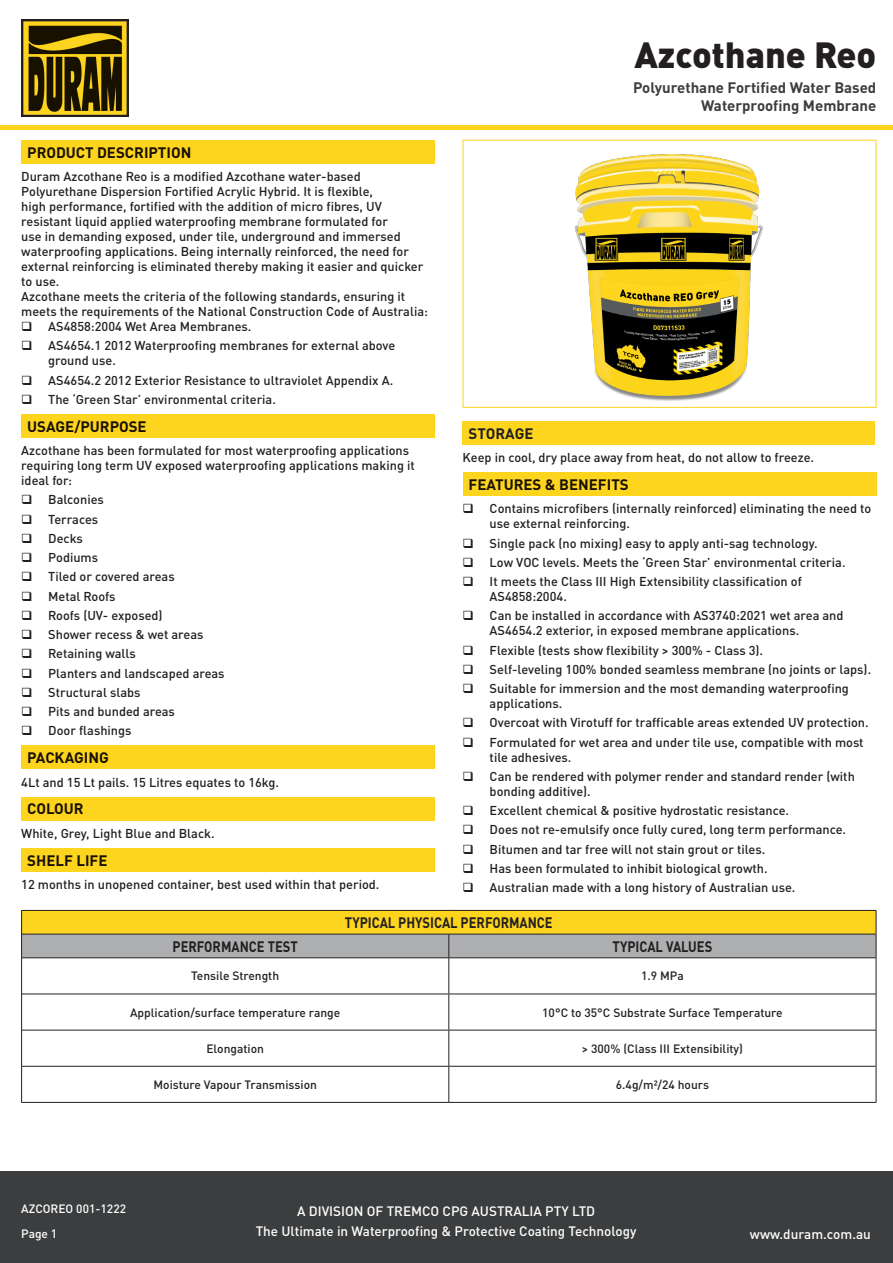
<style>
.page{position:relative;width:893px;height:1263px;background:#fff}
.page>*{position:absolute;margin:0;border:0;box-sizing:border-box;transform-origin:0 0}
.t1{font:900 36px "DINOT";color:#231f20}
.t2{font:700 15px "DINOT";color:#191100}
.t3{font:700 15px "DINOT";color:#231f20;scale:.86 1}
.t4{font:700 15px "DINOT";color:#3b3d3f}
.t5{font:700 15px "DINOT";color:#231f20}
.t6{font:500 13.5px "DINOT";color:#fff}
.t7{font:500 12.75px/15px "DINOT";color:#231f20}
.t8{font:500 12px "DINOT";color:#231f20}
.t9{font:500 12px "DINOT";color:#fff}
</style>
<div class="page">
<div style="left:0;top:1172px;width:893px;height:91px;background:#3b3d3f"></div>
<div style="left:21px;top:140px;width:414px;height:24px;background:#fdd41e"></div>
<div style="left:21px;top:414px;width:414px;height:24px;background:#fdd41e"></div>
<div style="left:21px;top:746px;width:414px;height:23px;background:#fdd41e"></div>
<div style="left:21px;top:797px;width:414px;height:23px;background:#fdd41e"></div>
<div style="left:21px;top:848px;width:414px;height:24px;background:#fdd41e"></div>
<img style="left:574px;top:154px;width:189px;height:247px">
<div style="left:463px;top:140px;width:413px;height:268px;border:1px solid #fcd320"></div>
<div style="left:463px;top:421px;width:412px;height:24px;background:#fdd41e"></div>
<div style="left:463px;top:472px;width:413px;height:24px;background:#fdd41e"></div>
<img style="left:21px;top:19px;width:108px;height:97px">
<hr style="left:21px;top:910px;width:428px;height:1px;background:#231f20">
<hr style="left:449px;top:910px;width:427px;height:1px;background:#231f20">
<hr style="left:22px;top:993px;width:427px;height:1px;background:#231f20">
<hr style="left:449px;top:993px;width:427px;height:1px;background:#231f20">
<hr style="left:22px;top:1030px;width:427px;height:1px;background:#231f20">
<hr style="left:449px;top:1030px;width:427px;height:1px;background:#231f20">
<hr style="left:22px;top:1066px;width:427px;height:1px;background:#231f20">
<hr style="left:449px;top:1066px;width:427px;height:1px;background:#231f20">
<hr style="left:21px;top:1102px;width:428px;height:1px;background:#231f20">
<hr style="left:449px;top:1102px;width:427px;height:1px;background:#231f20">
<svg style="left:21px;top:911px;width:856px;height:47px;background:#cebb64"></svg>
<hr style="left:21px;top:958px;width:1px;height:36px;background:#231f20">
<hr style="left:448px;top:958px;width:1px;height:35px;background:#231f20">
<hr style="left:876px;top:958px;width:1px;height:36px;background:#231f20">
<hr style="left:21px;top:994px;width:1px;height:36px;background:#231f20">
<hr style="left:448px;top:994px;width:1px;height:36px;background:#231f20">
<hr style="left:876px;top:994px;width:1px;height:36px;background:#231f20">
<hr style="left:21px;top:1030px;width:1px;height:36px;background:#231f20">
<hr style="left:448px;top:1030px;width:1px;height:36px;background:#231f20">
<hr style="left:876px;top:1030px;width:1px;height:36px;background:#231f20">
<hr style="left:21px;top:1066px;width:1px;height:36px;background:#231f20">
<hr style="left:448px;top:1067px;width:1px;height:35px;background:#231f20">
<hr style="left:876px;top:1066px;width:1px;height:36px;background:#231f20">
<div style="left:0;top:125px;width:893px;height:5px;background:#fdd41e"></div>
<p class="t2" style="left:27px;top:142px;width:166px">PRODUCT DESCRIPTION</p>
<p class="t7" style="left:21px;top:169px;width:404px">Duram Azcothane Reo is a modified Azcothane water-based Polyurethane Dispersion Fortified Acrylic Hybrid. It is flexible,<br>high performance, fortified with the addition of micro fibres, UV resistant liquid applied waterproofing membrane formulated for<br>use in demanding exposed, under tile, underground and immersed waterproofing applications. Being internally reinforced, the need for external reinforcing is eliminated thereby making it easier and quicker to use.</p>
<p class="t7" style="left:21px;top:289px;width:408px">Azcothane meets the criteria of the following standards, ensuring it meets the requirements of the National Construction Code of Australia:</p>
<p class="t7" style="left:48px;top:319px;width:205px">AS4858:2004 Wet Area Membranes.</p>
<p class="t7" style="left:48px;top:338px;width:349px">AS4654.1 2012 Waterproofing membranes for external above ground use.</p>
<p class="t7" style="left:48px;top:372px;width:347px">AS4654.2 2012 Exterior Resistance to ultraviolet Appendix A.</p>
<p class="t7" style="left:48px;top:391px;width:229px">The ‘Green Star’ environmental criteria.</p>
<p class="t2" style="left:27px;top:416px;width:121px">USAGE/PURPOSE</p>
<p class="t7" style="left:21px;top:443px;width:395px">Azcothane has been formulated for most waterproofing applications requiring long term UV exposed waterproofing applications making it ideal for:</p>
<p class="t7" style="left:48px;top:492px;width:57px">Balconies</p>
<p class="t7" style="left:48px;top:511px;width:52px">Terraces</p>
<p class="t7" style="left:48px;top:530px;width:36px">Decks</p>
<p class="t7" style="left:48px;top:550px;width:51px">Podiums</p>
<p class="t7" style="left:48px;top:569px;width:128px">Tiled or covered areas</p>
<p class="t7" style="left:48px;top:588px;width:69px">Metal Roofs</p>
<p class="t7" style="left:48px;top:607px;width:116px">Roofs (UV- exposed)</p>
<p class="t7" style="left:48px;top:627px;width:157px">Shower recess &amp; wet areas</p>
<p class="t7" style="left:48px;top:646px;width:89px">Retaining walls</p>
<p class="t7" style="left:48px;top:665px;width:178px">Planters and landscaped areas</p>
<p class="t7" style="left:48px;top:684px;width:94px">Structural slabs</p>
<p class="t7" style="left:48px;top:704px;width:128px">Pits and bunded areas</p>
<p class="t7" style="left:48px;top:723px;width:85px">Door flashings</p>
<p class="t2" style="left:27px;top:748px;width:83px">PACKAGING</p>
<p class="t7" style="left:21px;top:774px;width:259px">4Lt and 15 Lt pails. 15 Litres equates to 16kg.</p>
<p class="t2" style="left:27px;top:799px;width:58px">COLOUR</p>
<p class="t7" style="left:21px;top:825px;width:195px">White, Grey, Light Blue and Black.</p>
<p class="t2" style="left:27px;top:850px;width:82px">SHELF LIFE</p>
<p class="t7" style="left:21px;top:877px;width:360px">12 months in unopened container, best used within that period.</p>
<p class="t1" style="left:634px;top:31px;width:243px">Azcothane Reo</p>
<p class="t4" style="left:633px;top:78px;width:245px">Polyurethane Fortified Water Based</p>
<p class="t4" style="left:701px;top:96px;width:177px">Waterproofing Membrane</p>
<p class="t5" style="left:469px;top:423px;width:66px">STORAGE</p>
<p class="t7" style="left:463px;top:450px;width:353px">Keep in cool, dry place away from heat, do not allow to freeze.</p>
<p class="t2" style="left:469px;top:475px;width:162px">FEATURES &amp; BENEFITS</p>
<p class="t7" style="left:490px;top:501px;width:383px">Contains microfibers (internally reinforced) eliminating the need to use external reinforcing.</p>
<p class="t7" style="left:490px;top:535px;width:329px">Single pack (no mixing) easy to apply anti-sag technology.</p>
<p class="t7" style="left:490px;top:554px;width:357px">Low VOC levels. Meets the ‘Green Star’ environmental criteria.</p>
<p class="t7" style="left:490px;top:574px;width:314px">It meets the Class III High Extensibility classification of<br>AS4858:2004.</p>
<p class="t7" style="left:490px;top:608px;width:355px">Can be installed in accordance with AS3740:2021 wet area and<br>AS4654.2 exterior, in exposed membrane applications.</p>
<p class="t7" style="left:490px;top:642px;width:275px">Flexible (tests show flexibility &gt; 300% - Class 3).</p>
<p class="t7" style="left:490px;top:661px;width:383px">Self-leveling 100% bonded seamless membrane (no joints or laps).</p>
<p class="t7" style="left:490px;top:681px;width:361px">Suitable for immersion and the most demanding waterproofing applications.</p>
<p class="t7" style="left:490px;top:715px;width:381px">Overcoat with Virotuff for trafficable areas extended UV protection.</p>
<p class="t7" style="left:490px;top:734px;width:375px">Formulated for wet area and under tile use, compatible with most tile adhesives.</p>
<p class="t7" style="left:490px;top:768px;width:367px">Can be rendered with polymer render and standard render (with bonding additive).</p>
<p class="t7" style="left:490px;top:803px;width:301px">Excellent chemical &amp; positive hydrostatic resistance.</p>
<p class="t7" style="left:490px;top:822px;width:358px">Does not re-emulsify once fully cured, long term performance.</p>
<p class="t7" style="left:490px;top:841px;width:277px">Bitumen and tar free will not stain grout or tiles.</p>
<p class="t7" style="left:490px;top:860px;width:280px">Has been formulated to inhibit biological growth.</p>
<p class="t7" style="left:490px;top:880px;width:307px">Australian made with a long history of Australian use.</p>
<p class="t3" style="left:345px;top:913px;width:243px">TYPICAL PHYSICAL PERFORMANCE</p>
<p class="t3" style="left:173px;top:936px;width:147px">PERFORMANCE TEST</p>
<p class="t3" style="left:613px;top:936px;width:117px">TYPICAL VALUES</p>
<p class="t8" style="left:191px;top:968px;width:90px">Tensile Strength</p>
<p class="t8" style="left:641px;top:968px;width:44px">1.9 MPa</p>
<p class="t8" style="left:130px;top:1005px;width:212px">Application/surface temperature range</p>
<p class="t8" style="left:542px;top:1005px;width:242px">10°C to 35°C Substrate Surface Temperature</p>
<p class="t8" style="left:206px;top:1041px;width:59px">Elongation</p>
<p class="t8" style="left:582px;top:1041px;width:163px">&gt; 300% (Class III Extensibility)</p>
<p class="t8" style="left:153px;top:1077px;width:165px">Moisture Vapour Transmission</p>
<p class="t8" style="left:616px;top:1077px;width:95px">6.4g/m²/24 hours</p>
<p class="t9" style="left:21px;top:1201px;width:106px">AZCOREO 001-1222</p>
<p class="t9" style="left:21px;top:1226px;width:38px">Page 1</p>
<p class="t6" style="left:297px;top:1202px;width:300px">A DIVISION OF TREMCO CPG AUSTRALIA PTY LTD</p>
<p class="t6" style="left:256px;top:1222px;width:382px">The Ultimate in Waterproofing &amp; Protective Coating Technology</p>
<p class="t6" style="left:750px;top:1226px;width:122px">www.duram.com.au</p>
</div>
